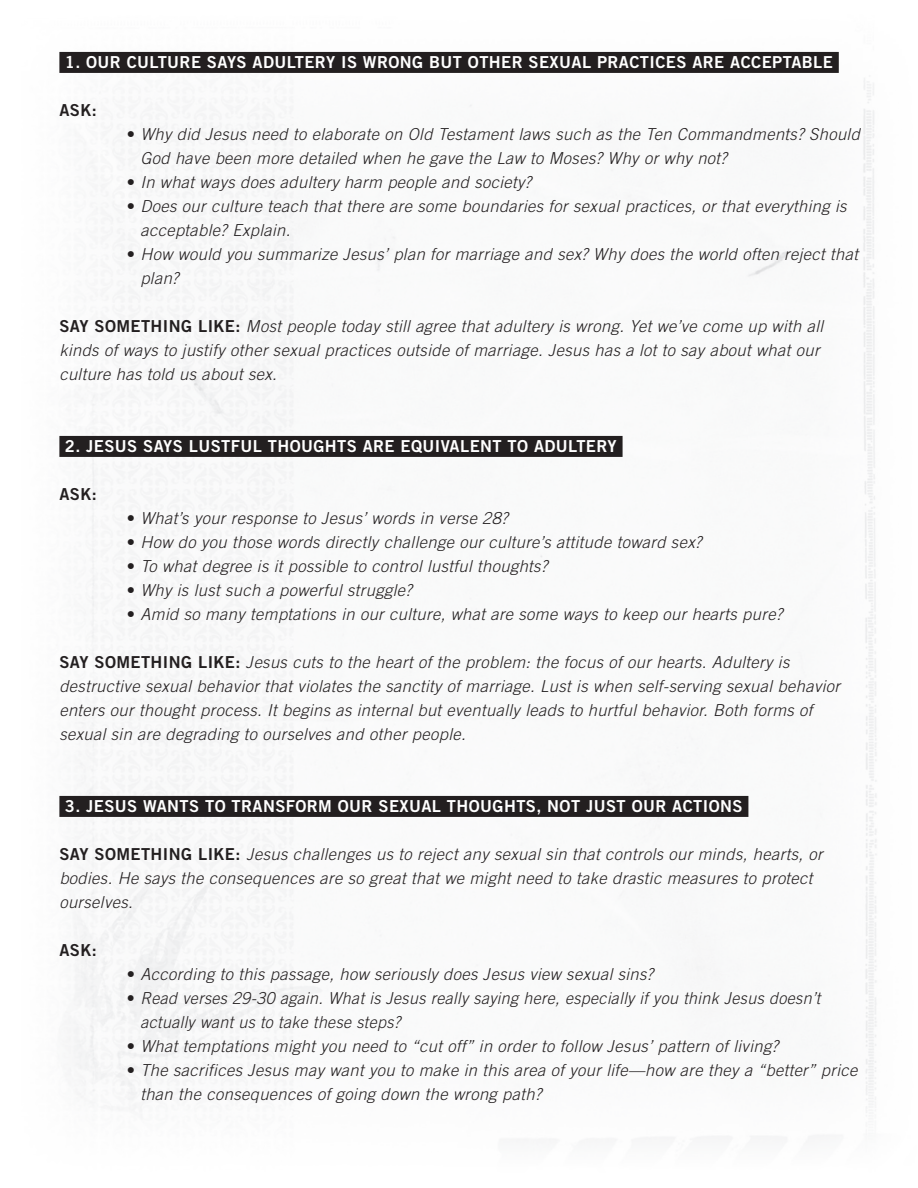
<style>
.page{position:relative;width:918px;height:1188px;background:#fff}
.page>*{position:absolute;margin:0;border:0;box-sizing:border-box;transform-origin:0 0}
.subhead_left{font:italic 300 16.5px/24px "Trade Gothic LT Std";letter-spacing:.025em;color:#231f20}
.subhead_left-2{font:16.5px "Trade Gothic LT Std Bd 2";letter-spacing:.025em;color:#fff}
.subhead_left-3{font:16.5px "Trade Gothic LT Std Bd 2";letter-spacing:.025em;color:#231f20}
.s1{font-style:normal}
.s2{font-family:"Trade Gothic LT Std Bd 2";font-weight:400;font-style:normal}
</style>
<div class="page">
<div style="left:59px;top:52px;width:780px;height:21px;background:#231f20"></div>
<div style="left:59px;top:436px;width:564px;height:21px;background:#231f20"></div>
<div style="left:59px;top:796px;width:689px;height:21px;background:#231f20"></div>
<p class="subhead_left-2" style="left:65px;top:52px;width:770px">1. OUR CULTURE SAYS ADULTERY IS WRONG BUT OTHER SEXUAL PRACTICES ARE ACCEPTABLE</p>
<p class="subhead_left-3" style="left:59px;top:100px;width:39px">ASK:</p>
<p class="subhead_left" style="left:140px;top:123px;width:721px;text-indent:-14px"><span class="s1">•</span> Why did Jesus need to elaborate on Old Testament laws such as the Ten Commandments? Should<br>God have been more detailed when he gave the Law to Moses? Why or why not?</p>
<p class="subhead_left" style="left:127px;top:171px;width:406px"><span class="s1">•</span> In what ways does adultery harm people and society?</p>
<p class="subhead_left" style="left:140px;top:195px;width:708px;text-indent:-14px"><span class="s1">•</span> Does our culture teach that there are some boundaries for sexual practices, or that everything is acceptable? Explain.</p>
<p class="subhead_left" style="left:140px;top:243px;width:719px;text-indent:-14px"><span class="s1">•</span> How would you summarize Jesus’ plan for marriage and sex? Why does the world often reject that plan?</p>
<p class="subhead_left" style="left:59px;top:315px;width:765px"><span class="s2">SAY SOMETHING LIKE:</span> Most people today still agree that adultery is wrong. Yet we’ve come up with all kinds of ways to justify other sexual practices outside of marriage. Jesus has a lot to say about what our culture has told us about sex.</p>
<p class="subhead_left-2" style="left:65px;top:436px;width:553px">2. JESUS SAYS LUSTFUL THOUGHTS ARE EQUIVALENT TO ADULTERY</p>
<p class="subhead_left-3" style="left:59px;top:484px;width:39px">ASK:</p>
<p class="subhead_left" style="left:127px;top:507px;width:383px"><span class="s1">•</span> What’s your response to Jesus’ words in verse 28?</p>
<p class="subhead_left" style="left:127px;top:531px;width:576px"><span class="s1">•</span> How do you those words directly challenge our culture’s attitude toward sex?</p>
<p class="subhead_left" style="left:127px;top:555px;width:422px"><span class="s1">•</span> To what degree is it possible to control lustful thoughts?</p>
<p class="subhead_left" style="left:127px;top:579px;width:287px"><span class="s1">•</span> Why is lust such a powerful struggle?</p>
<p class="subhead_left" style="left:127px;top:603px;width:657px"><span class="s1">•</span> Amid so many temptations in our culture, what are some ways to keep our hearts pure?</p>
<p class="subhead_left" style="left:59px;top:651px;width:782px"><span class="s2">SAY SOMETHING LIKE:</span> Jesus cuts to the heart of the problem: the focus of our hearts. Adultery is destructive sexual behavior that violates the sanctity of marriage. Lust is when self-serving sexual behavior enters our thought process. It begins as internal but eventually leads to hurtful behavior. Both forms of sexual sin are degrading to ourselves and other people.</p>
<p class="subhead_left-2" style="left:65px;top:796px;width:679px">3. JESUS WANTS TO TRANSFORM OUR SEXUAL THOUGHTS, NOT JUST OUR ACTIONS</p>
<p class="subhead_left" style="left:59px;top:843px;width:765px"><span class="s2">SAY SOMETHING LIKE:</span> Jesus challenges us to reject any sexual sin that controls our minds, hearts, or bodies. He says the consequences are so great that we might need to take drastic measures to protect ourselves.</p>
<p class="subhead_left-3" style="left:59px;top:940px;width:39px">ASK:</p>
<p class="subhead_left" style="left:127px;top:963px;width:528px"><span class="s1">•</span> According to this passage, how seriously does Jesus view sexual sins?</p>
<p class="subhead_left" style="left:140px;top:987px;width:682px;text-indent:-14px"><span class="s1">•</span> Read verses 29-30 again. What is Jesus really saying here, especially if you think Jesus doesn’t actually want us to take these steps?</p>
<p class="subhead_left" style="left:127px;top:1035px;width:653px"><span class="s1">•</span> What temptations might you need to “cut off” in order to follow Jesus’ pattern of living?</p>
<p class="subhead_left" style="left:140px;top:1059px;width:719px;text-indent:-14px"><span class="s1">•</span> The sacrifices Jesus may want you to make in this area of your life—how are they a “better” price than the consequences of going down the wrong path?</p>
</div>
